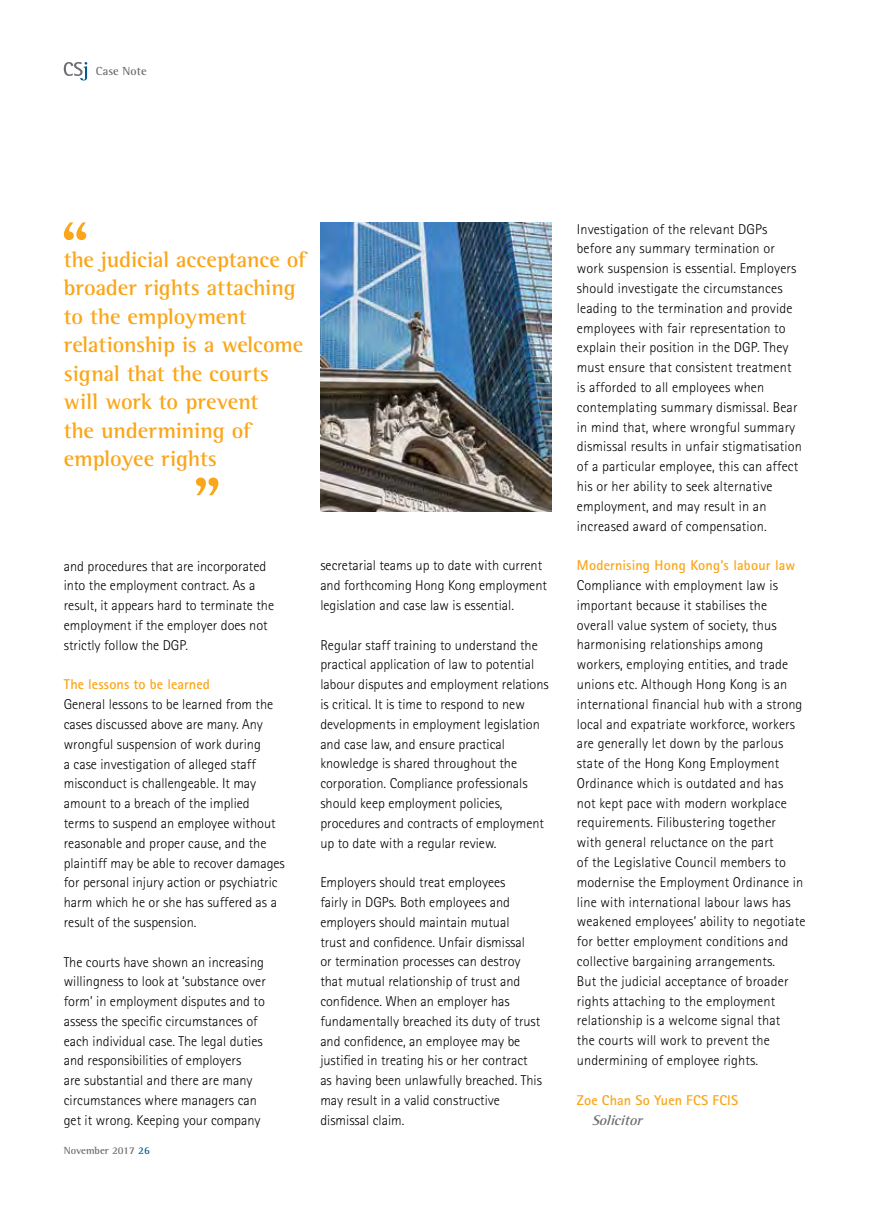
<style>
.page{position:relative;width:893px;height:1212px;background:#fff}
.page>*{position:absolute;margin:0;border:0;box-sizing:border-box;transform-origin:0 0}
.t1{font:700 22.5px/28.5px "Rotis Semi Serif";letter-spacing:-.005em;color:#faa61a}
.t2{font:300 14.25px/19.8px "Rotis Sans Serif";color:#000}
.t3{font:700 14.25px "Rotis Sans Serif";letter-spacing:.01em;color:#faa61a}
.t4{font:italic 700 14.25px "Rotis Semi Serif";color:#6d6e71}
.t5{font:700 12px "Rotis Semi Serif";color:#6d6e71}
.t6{font:700 10.5px "Rotis Semi Serif";color:#6d6e71}
.s1{color:#005a8d}
</style>
<div class="page">
<svg style="left:64px;top:62px;width:23px;height:18px"></svg>
<svg style="left:64px;top:222px;width:22px;height:18px"></svg>
<svg style="left:196px;top:477px;width:22px;height:18px"></svg>
<img style="left:320px;top:222px;width:231px;height:289px">
<p class="t5" style="left:96px;top:64px;width:52px">Case Note</p>
<h1 class="t1" style="left:64px;top:245px;width:244px">the judicial acceptance of broader rights attaching to the employment relationship is a welcome signal that the courts will work to prevent<br>the undermining of employee rights</h1>
<p class="t2" style="left:64px;top:556px;width:212px">and procedures that are incorporated into the employment contract. As a result, it appears hard to terminate the employment if the employer does not strictly follow the DGP.</p>
<p class="t3" style="left:64px;top:675px;width:148px">The lessons to be learned</p>
<p class="t2" style="left:64px;top:694px;width:223px">General lessons to be learned from the cases discussed above are many. Any wrongful suspension of work during<br>a case investigation of alleged staff misconduct is challengeable. It may amount to a breach of the implied<br>terms to suspend an employee without reasonable and proper cause, and the plaintiff may be able to recover damages for personal injury action or psychiatric harm which he or she has suffered as a result of the suspension.</p>
<p class="t2" style="left:64px;top:952px;width:204px">The courts have shown an increasing willingness to look at ‘substance over form’ in employment disputes and to assess the specific circumstances of each individual case. The legal duties and responsibilities of employers<br>are substantial and there are many circumstances where managers can get it wrong. Keeping your company</p>
<p class="t6" style="left:64px;top:1144px;width:87px">November 2017 <span class="s1">26</span></p>
<p class="t2" style="left:320px;top:556px;width:228px">secretarial teams up to date with current and forthcoming Hong Kong employment legislation and case law is essential.</p>
<p class="t2" style="left:320px;top:635px;width:230px">Regular staff training to understand the practical application of law to potential labour disputes and employment relations is critical. It is time to respond to new developments in employment legislation and case law, and ensure practical knowledge is shared throughout the corporation. Compliance professionals should keep employment policies, procedures and contracts of employment up to date with a regular review.</p>
<p class="t2" style="left:320px;top:872px;width:223px">Employers should treat employees<br>fairly in DGPs. Both employees and employers should maintain mutual<br>trust and confidence. Unfair dismissal<br>or termination processes can destroy that mutual relationship of trust and confidence. When an employer has fundamentally breached its duty of trust and confidence, an employee may be justified in treating his or her contract as having been unlawfully breached. This may result in a valid constructive dismissal claim.</p>
<p class="t2" style="left:577px;top:219px;width:227px">Investigation of the relevant DGPs before any summary termination or work suspension is essential. Employers should investigate the circumstances leading to the termination and provide employees with fair representation to explain their position in the DGP. They must ensure that consistent treatment is afforded to all employees when contemplating summary dismissal. Bear in mind that, where wrongful summary dismissal results in unfair stigmatisation of a particular employee, this can affect his or her ability to seek alternative employment, and may result in an increased award of compensation.</p>
<p class="t3" style="left:577px;top:556px;width:220px">Modernising Hong Kong’s labour law</p>
<p class="t2" style="left:577px;top:575px;width:230px">Compliance with employment law is important because it stabilises the overall value system of society, thus harmonising relationships among workers, employing entities, and trade unions etc. Although Hong Kong is an international financial hub with a strong local and expatriate workforce, workers are generally let down by the parlous state of the Hong Kong Employment Ordinance which is outdated and has not kept pace with modern workplace requirements. Filibustering together<br>with general reluctance on the part<br>of the Legislative Council members to modernise the Employment Ordinance in line with international labour laws has weakened employees’ ability to negotiate for better employment conditions and collective bargaining arrangements.<br>But the judicial acceptance of broader rights attaching to the employment relationship is a welcome signal that<br>the courts will work to prevent the undermining of employee rights.</p>
<p class="t3" style="left:577px;top:1091px;width:163px">Zoe Chan So Yuen FCS FCIS</p>
<p class="t4" style="left:592px;top:1112px;width:56px">Solicitor</p>
</div>
